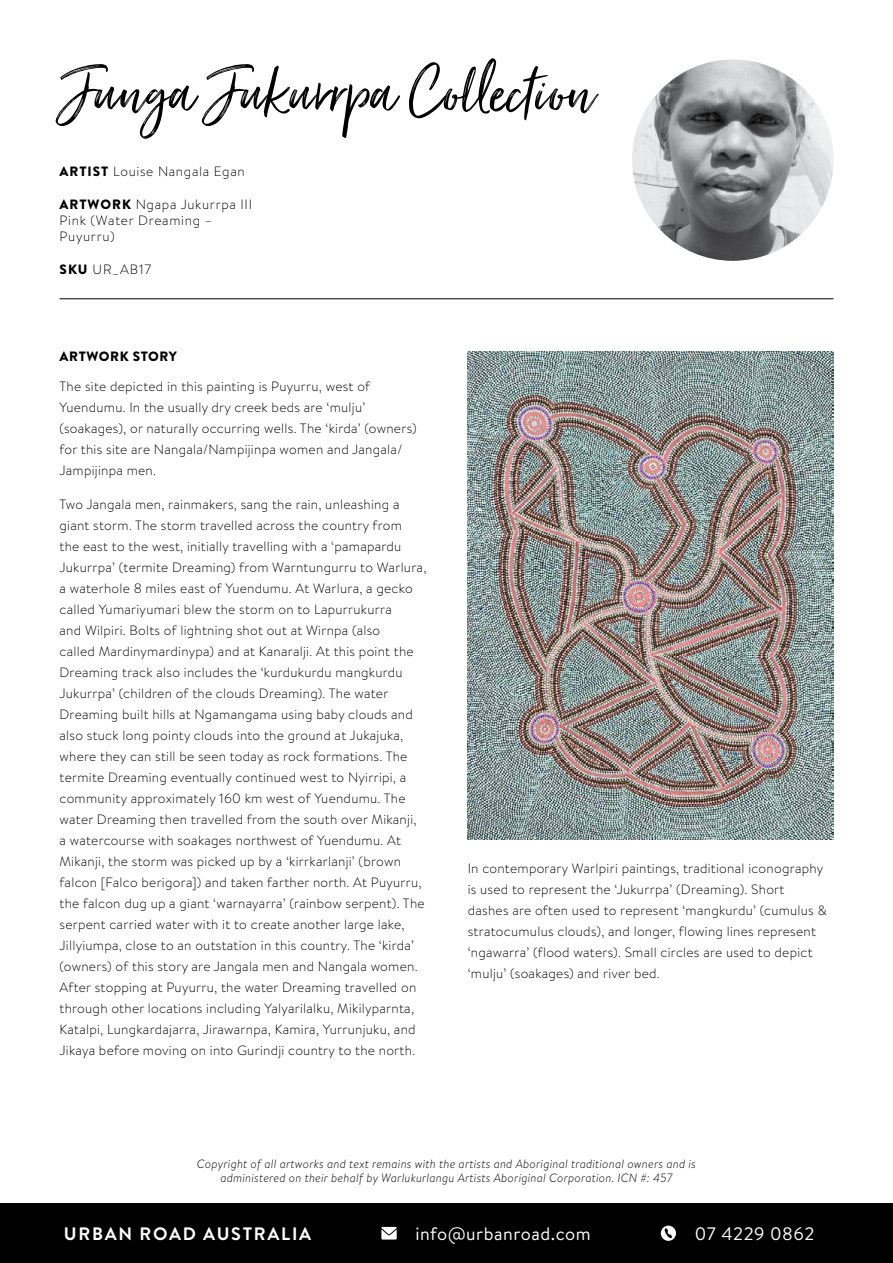
<style>
.page{position:relative;width:893px;height:1263px;background:#fff}
.page>*{position:absolute;margin:0;border:0;box-sizing:border-box;transform-origin:0 0}
.t1{font:78px "Just Lovely";color:#000}
.t2{font:18px "Brandon Text";letter-spacing:.03em;color:#fff}
.t3{font:700 18px "Brandon Text";letter-spacing:.095em;color:#fff}
.t4{font:300 13.5px/21px "Brandon Text";letter-spacing:.02em;color:#000}
.t5{font:300 13.5px/16px "Brandon Text";letter-spacing:.05em;color:#000}
.t6{font:900 13.5px "Brandon Text";letter-spacing:.04em;color:#000}
.t7{font:italic 300 12px/13.5px "Brandon Text";letter-spacing:.015em;color:#000;text-align:center}
.s1{font-weight:900}
</style>
<div class="page">
<div style="left:0;top:1203px;width:893px;height:60px;background:#000"></div>
<svg style="left:661px;top:1225px;width:15px;height:16px"></svg>
<svg style="left:381px;top:1227px;width:16px;height:12px"></svg>
<img style="left:632px;top:60px;width:201px;height:201px;border-radius:101px">
<hr style="left:60px;top:298px;width:773px;height:1px;background:#000">
<img style="left:468px;top:352px;width:365px;height:487px">
<h1 class="t1" style="left:60px;top:45px;width:536px">Junga Jukurrpa Collection</h1>
<p class="t5" style="left:60px;top:163px;width:187px"><span class="s1">ARTIST</span> Louise Nangala Egan</p>
<p class="t5" style="left:60px;top:196px;width:194px"><span class="s1">ARTWORK</span> Ngapa Jukurrpa III<br>Pink (Water Dreaming –<br>Puyurru)</p>
<p class="t4" style="left:60px;top:258px;width:93px"><span class="s1">SKU</span> UR_AB17</p>
<p class="t6" style="left:60px;top:347px;width:119px">ARTWORK STORY</p>
<p class="t4" style="left:60px;top:375px;width:359px">The site depicted in this painting is Puyurru, west of Yuendumu. In the usually dry creek beds are ‘mulju’ (soakages), or naturally occurring wells. The ‘kirda’ (owners) for this site are Nangala/Nampijinpa women and Jangala/ Jampijinpa men.</p>
<p class="t4" style="left:60px;top:493px;width:368px">Two Jangala men, rainmakers, sang the rain, unleashing a giant storm. The storm travelled across the country from<br>the east to the west, initially travelling with a ‘pamapardu Jukurrpa’ (termite Dreaming) from Warntungurru to Warlura, a waterhole 8 miles east of Yuendumu. At Warlura, a gecko called Yumariyumari blew the storm on to Lapurrukurra<br>and Wilpiri. Bolts of lightning shot out at Wirnpa (also<br>called Mardinymardinypa) and at Kanaralji. At this point the Dreaming track also includes the ‘kurdukurdu mangkurdu Jukurrpa’ (children of the clouds Dreaming). The water Dreaming built hills at Ngamangama using baby clouds and also stuck long pointy clouds into the ground at Jukajuka, where they can still be seen today as rock formations. The termite Dreaming eventually continued west to Nyirripi, a community approximately 160 km west of Yuendumu. The water Dreaming then travelled from the south over Mikanji,<br>a watercourse with soakages northwest of Yuendumu. At Mikanji, the storm was picked up by a ‘kirrkarlanji’ (brown falcon [Falco berigora]) and taken farther north. At Puyurru, the falcon dug up a giant ‘warnayarra’ (rainbow serpent). The serpent carried water with it to create another large lake, Jillyiumpa, close to an outstation in this country. The ‘kirda’ (owners) of this story are Jangala men and Nangala women.<br>After stopping at Puyurru, the water Dreaming travelled on through other locations including Yalyarilalku, Mikilyparnta, Katalpi, Lungkardajarra, Jirawarnpa, Kamira, Yurrunjuku, and Jikaya before moving on into Gurindji country to the north.</p>
<p class="t4" style="left:468px;top:857px;width:360px">In contemporary Warlpiri paintings, traditional iconography is used to represent the ‘Jukurrpa’ (Dreaming). Short dashes are often used to represent ‘mangkurdu’ (cumulus &amp; stratocumulus clouds), and longer, flowing lines represent ‘ngawarra’ (flood waters). Small circles are used to depict ‘mulju’ (soakages) and river bed.</p>
<p class="t7" style="left:197px;top:1157px;width:501px">Copyright of all artworks and text remains with the artists and Aboriginal traditional owners and is administered on their behalf by Warlukurlangu Artists Aboriginal Corporation. ICN #: 457</p>
<h2 class="t3" style="left:64px;top:1221px;width:249px">URBAN ROAD AUSTRALIA</h2>
<h2 class="t2" style="left:415px;top:1221px;width:177px">info@urbanroad.com</h2>
<h2 class="t2" style="left:695px;top:1221px;width:121px">07 4229 0862</h2>
</div>
